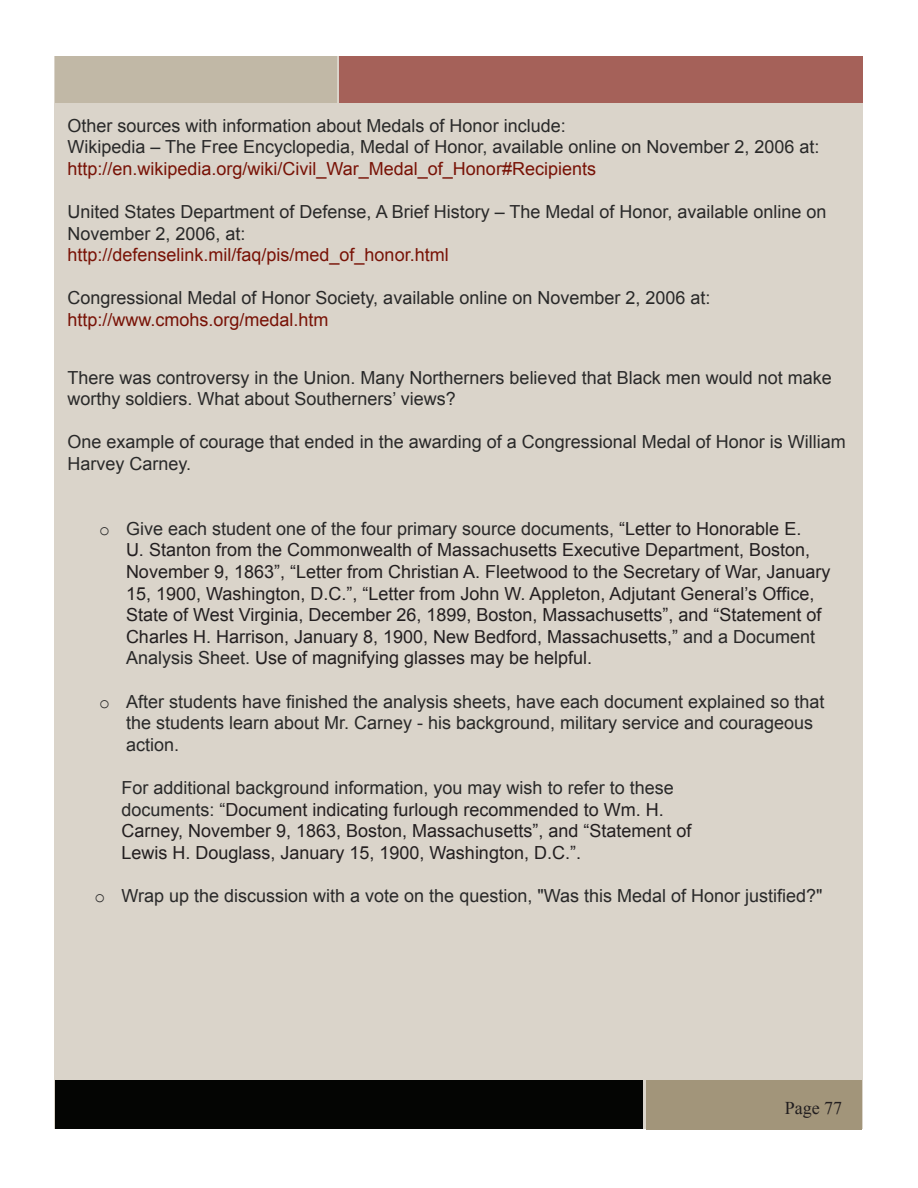
<style>
.page{position:relative;width:918px;height:1188px;background:#fff}
.page>*{position:absolute;margin:0;border:0;box-sizing:border-box;transform-origin:0 0}
.t1{font:18px/21.6px "Arial";color:#292929}
.t2{font:18px/21.6px "Arial";color:#231f20}
.t3{font:18px "Arial";color:#781206}
.t4{font:18px "Times New Roman";color:#231f20}
.s1{font-family:"Courier New";color:#292929}
.s2{color:#292929}
.s3{font-family:"Courier New"}
</style>
<div class="page">
<div style="left:55px;top:56px;width:808px;height:1073px;background:#dad4ca"></div>
<div style="left:55px;top:56px;width:282px;height:47px;background:#c1b8a6"></div>
<div style="left:340px;top:56px;width:523px;height:47px;background:#a56159"></div>
<div style="left:55px;top:1080px;width:588px;height:49px;background:#040503"></div>
<div style="left:646px;top:1080px;width:216px;height:49px;background:#a2957a"></div>
<p class="t1" style="left:68px;top:115px;width:500px">Other sources with information about Medals of Honor include:</p>
<p class="t1" style="left:68px;top:136px;width:754px">Wikipedia – The Free Encyclopedia, Medal of Honor, available online on November 2, 2006 at:</p>
<p class="t3" style="left:68px;top:157px;width:530px">http://en.wikipedia.org/wiki/Civil_War_Medal_of_Honor#Recipients</p>
<p class="t1" style="left:68px;top:201px;width:761px">United States Department of Defense, A Brief History – The Medal of Honor, available online on<br>November 2, 2006, at:</p>
<p class="t3" style="left:68px;top:243px;width:383px">http://defenselink.mil/faq/pis/med_of_honor.html</p>
<p class="t1" style="left:68px;top:287px;width:644px">Congressional Medal of Honor Society, available online on November 2, 2006 at:</p>
<p class="t3" style="left:68px;top:308px;width:263px">http://www.cmohs.org/medal.htm</p>
<p class="t1" style="left:68px;top:367px;width:766px">There was controversy in the Union. Many Northerners believed that Black men would not make worthy soldiers. What about Southerners’ views?</p>
<p class="t1" style="left:68px;top:431px;width:780px">One example of courage that ended in the awarding of a Congressional Medal of Honor is William<br>Harvey Carney.</p>
<p class="t2" style="left:126px;top:518px;width:706px;text-indent:-27px"><span class="s1">o</span> <span class="s2">Give each student one of the four primary source documents,</span> “Letter to Honorable E.<br>U. Stanton from the Commonwealth of Massachusetts Executive Department, Boston, November 9, 1863”, “Letter from Christian A. Fleetwood to the Secretary of War, January 15, 1900, Washington, D.C.”, “Letter from John W. Appleton, Adjutant General’s Office, State of West Virginia, December 26, 1899, Boston, Massachusetts”, and “Statement of Charles H. Harrison, January 8, 1900, New Bedford, Massachusetts,” <span class="s2">and a Document Analysis Sheet.</span> Use of magnifying glasses may be helpful.</p>
<p class="t1" style="left:126px;top:691px;width:700px;text-indent:-27px"><span class="s3">o</span> After students have finished the analysis sheets, have each document explained so that the students learn about Mr. Carney - his background, military service and courageous action.</p>
<p class="t1" style="left:122px;top:777px;width:554px">For additional background information, you may wish to refer to these</p>
<p class="t2" style="left:122px;top:799px;width:544px"><span class="s2">documents: “</span>Document indicating furlough recommended to Wm. H.</p>
<p class="t2" style="left:122px;top:820px;width:571px">Carney, November 9, 1863, Boston, Massachusetts”, and “Statement of</p>
<p class="t2" style="left:122px;top:842px;width:461px">Lewis H. Douglass, January 15, 1900, Washington, D.C.”.</p>
<p class="t1" style="left:94px;top:885px;width:730px"><span class="s3">o</span> Wrap up the discussion with a vote on the question, "Was this Medal of Honor justified?"</p>
<p class="t4" style="left:785px;top:1096px;width:59px">Page 77</p>
</div>
